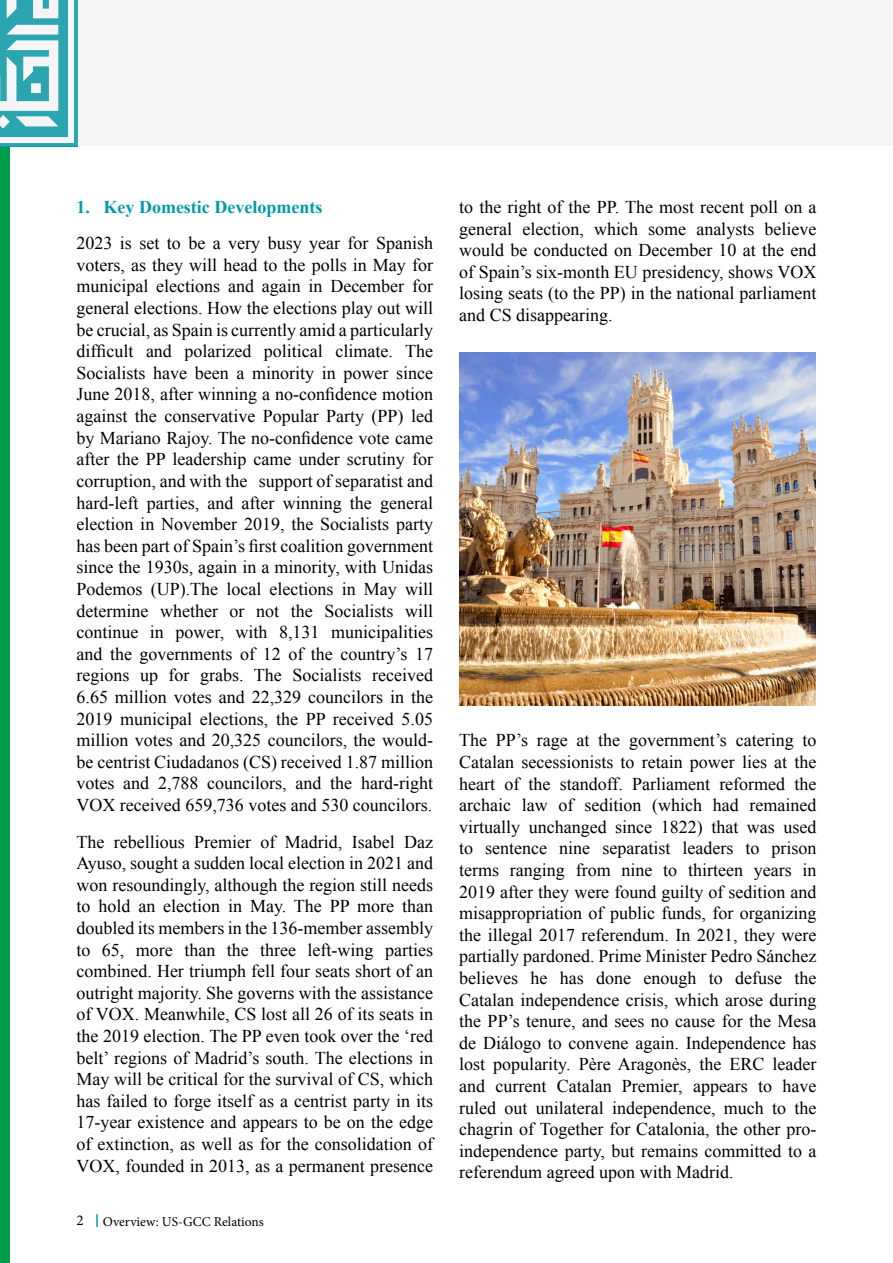
<style>
.page{position:relative;width:893px;height:1263px;background:#fff}
.page>*{position:absolute;margin:0;border:0;box-sizing:border-box;transform-origin:0 0}
.t1{font:18px/21.6px "Times New Roman";color:#000;text-align:justify}
.t2{font:700 18px "Times New Roman";color:#009ba8}
.t3{font:15px "Minion Pro";color:#000}
.t4{font:13.5px "Minion Pro";color:#000}
</style>
<div class="page">
<div style="left:0;top:0;width:893px;height:146px;background:#f6f5f5"></div>
<svg style="left:96px;top:1214px;width:2px;height:13px"></svg>
<div style="left:0;top:147px;width:9px;height:1116px;background:#019c49"></div>
<img style="left:459px;top:352px;width:357px;height:353px">
<p class="t2" style="left:76px;top:194px;width:247px">1. Key Domestic Developments</p>
<p class="t1" style="left:76px;top:232px;width:358px">2023 is set to be a very busy year for Spanish voters, as they will head to the polls in May for municipal elections and again in December for general elections. How the elections play out will be crucial, as Spain is currently amid a particularly difficult and polarized political climate. The Socialists have been a minority in power since June 2018, after winning a no-confidence motion against the conservative Popular Party (PP) led by Mariano Rajoy. The no-confidence vote came after the PP leadership came under scrutiny for corruption, and with the support of separatist and hard-left parties, and after winning the general election in November 2019, the Socialists party has been part of Spain’s first coalition government since the 1930s, again in a minority, with Unidas Podemos (UP).The local elections in May will determine whether or not the Socialists will continue in power, with 8,131 municipalities and the governments of 12 of the country’s 17 regions up for grabs. The Socialists received 6.65 million votes and 22,329 councilors in the 2019 municipal elections, the PP received 5.05 million votes and 20,325 councilors, the would&shy;be centrist Ciudadanos (CS) received 1.87 million votes and 2,788 councilors, and the hard-right VOX received 659,736 votes and 530 councilors.</p>
<p class="t1" style="left:76px;top:830px;width:358px">The rebellious Premier of Madrid, Isabel Daz Ayuso, sought a sudden local election in 2021 and won resoundingly, although the region still needs to hold an election in May. The PP more than doubled its members in the 136-member assembly to 65, more than the three left-wing parties combined. Her triumph fell four seats short of an outright majority. She governs with the assistance of VOX. Meanwhile, CS lost all 26 of its seats in the 2019 election. The PP even took over the ‘red belt’ regions of Madrid’s south. The elections in May will be critical for the survival of CS, which has failed to forge itself as a centrist party in its 17-year existence and appears to be on the edge of extinction, as well as for the consolidation of VOX, founded in 2013, as a permanent presence</p>
<p class="t3" style="left:76px;top:1210px;width:9px">2</p>
<p class="t4" style="left:103px;top:1212px;width:163px">Overview: US-GCC Relations</p>
<p class="t1" style="left:459px;top:196px;width:359px">to the right of the PP. The most recent poll on a general election, which some analysts believe would be conducted on December 10 at the end of Spain’s six-month EU presidency, shows VOX losing seats (to the PP) in the national parliament and CS disappearing.</p>
<p class="t1" style="left:459px;top:729px;width:359px">The PP’s rage at the government’s catering to Catalan secessionists to retain power lies at the heart of the standoff. Parliament reformed the archaic law of sedition (which had remained virtually unchanged since 1822) that was used to sentence nine separatist leaders to prison terms ranging from nine to thirteen years in 2019 after they were found guilty of sedition and misappropriation of public funds, for organizing the illegal 2017 referendum. In 2021, they were partially pardoned. Prime Minister Pedro Sánchez believes he has done enough to defuse the Catalan independence crisis, which arose during the PP’s tenure, and sees no cause for the Mesa de Diálogo to convene again. Independence has lost popularity. Père Aragonès, the ERC leader and current Catalan Premier, appears to have ruled out unilateral independence, much to the chagrin of Together for Catalonia, the other pro&shy;independence party, but remains committed to a referendum agreed upon with Madrid.</p>
</div>
